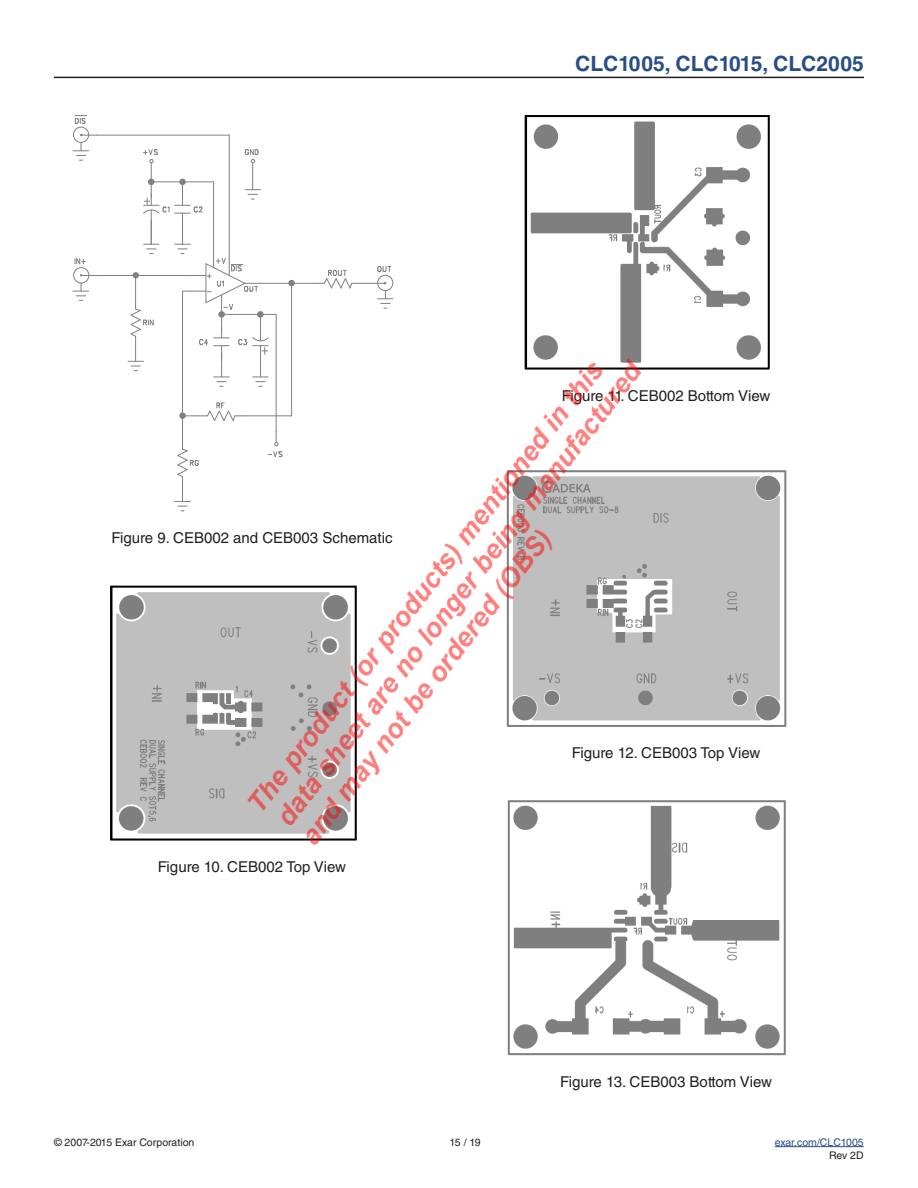
<style>
.page{position:relative;width:918px;height:1188px;background:#fff}
.page>*{position:absolute;margin:0;border:0;box-sizing:border-box;transform-origin:0 0}
.t1{font:italic 700 27px/31.2px "Arial";color:rgb(255 0 0/.5)}
.t2{font:700 21px "Helvetica LT Std";color:#274d88}
.t3{font:15px "Helvetica LT Std";color:#231f20}
.t4{font:10.5px "Helvetica LT Std";color:#231f20}
.t5{font:10.5px "Helvetica LT Std";color:#274d88}
</style>
<div class="page">
<hr style="left:775px;top:1146px;width:89px;height:1px;background:#274d88">
<div style="left:73px;top:267px;width:16px;height:16px;border:1px solid #7e8083;border-radius:50%"></div>
<svg style="left:80px;top:274px;width:17px;height:2px"></svg>
<svg style="left:73px;top:283px;width:16px;height:18px"></svg>
<svg style="left:75px;top:258px;width:10px;height:7px"></svg>
<div style="left:73px;top:127px;width:16px;height:16px;border:1px solid #7e8083;border-radius:50%"></div>
<svg style="left:80px;top:134px;width:17px;height:2px"></svg>
<svg style="left:73px;top:143px;width:16px;height:18px"></svg>
<svg style="left:75px;top:115px;width:12px;height:9px"></svg>
<hr style="left:151px;top:210px;width:1px;height:34px;background:#7e8083">
<hr style="left:182px;top:213px;width:1px;height:31px;background:#7e8083">
<svg style="left:268px;top:431px;width:15px;height:27px"></svg>
<svg style="left:144px;top:221px;width:15px;height:33px"></svg>
<svg style="left:245px;top:149px;width:16px;height:51px"></svg>
<hr style="left:261px;top:283px;width:31px;height:1px;background:#7e8083">
<hr style="left:291px;top:283px;width:1px;height:133px;background:#7e8083">
<hr style="left:245px;top:415px;width:47px;height:1px;background:#7e8083">
<hr style="left:182px;top:291px;width:1px;height:125px;background:#7e8083">
<hr style="left:136px;top:275px;width:54px;height:1px;background:#7e8083">
<hr style="left:97px;top:275px;width:39px;height:1px;background:#7e8083">
<hr style="left:213px;top:182px;width:1px;height:70px;background:#7e8083">
<hr style="left:183px;top:181px;width:31px;height:1px;background:#7e8083">
<hr style="left:97px;top:135px;width:132px;height:1px;background:#7e8083">
<hr style="left:229px;top:135px;width:1px;height:125px;background:#7e8083">
<hr style="left:276px;top:314px;width:1px;height:117px;background:#7e8083">
<svg style="left:289px;top:266px;width:104px;height:43px"></svg>
<div style="left:288px;top:280px;width:7px;height:6px;border:1px solid #7e8083;border-radius:50%"></div>
<svg style="left:175px;top:403px;width:70px;height:108px"></svg>
<div style="left:179px;top:413px;width:7px;height:6px;border:1px solid #7e8083;border-radius:50%"></div>
<svg style="left:128px;top:272px;width:26px;height:99px"></svg>
<svg style="left:143px;top:149px;width:59px;height:65px"></svg>
<div style="left:179px;top:179px;width:7px;height:6px;border:1px solid #7e8083;border-radius:50%"></div>
<svg style="left:175px;top:221px;width:101px;height:166px"></svg>
<div style="left:257px;top:311px;width:6px;height:7px;border:1px solid #7e8083;border-radius:50%"></div>
<img style="left:110px;top:585px;width:247px;height:256px">
<img style="left:524px;top:115px;width:246px;height:255px">
<img style="left:507px;top:470px;width:280px;height:257px">
<img style="left:507px;top:800px;width:279px;height:256px">
<hr style="left:54px;top:77px;width:810px;height:1px;background:#231f20">
<h2 class="t2" style="left:575px;top:50px;width:290px">CLC1005, CLC1015, CLC2005</h2>
<h1 class="t1" style="left:240px;top:799px;width:587px;rotate:-52deg">The product (or products) mentioned in this data sheet are no longer being manufactured and may not be ordered (OBS)</h1>
<p class="t3" style="left:562px;top:387px;width:210px">Figure 11. CEB002 Bottom View</p>
<p class="t3" style="left:111px;top:529px;width:283px">Figure 9. CEB002 and CEB003 Schematic</p>
<p class="t3" style="left:572px;top:744px;width:190px">Figure 12. CEB003 Top View</p>
<p class="t3" style="left:158px;top:858px;width:190px">Figure 10. CEB002 Top View</p>
<p class="t3" style="left:560px;top:1073px;width:213px">Figure 13. CEB003 Bottom View</p>
<p class="t4" style="left:54px;top:1136px;width:142px">© 2007-2015 Exar Corporation</p>
<p class="t4" style="left:450px;top:1136px;width:33px">15 / 19</p>
<p class="t5" style="left:775px;top:1136px;width:90px">exar.com/CLC1005</p>
<p class="t4" style="left:829px;top:1149px;width:36px">Rev 2D</p>
</div>
